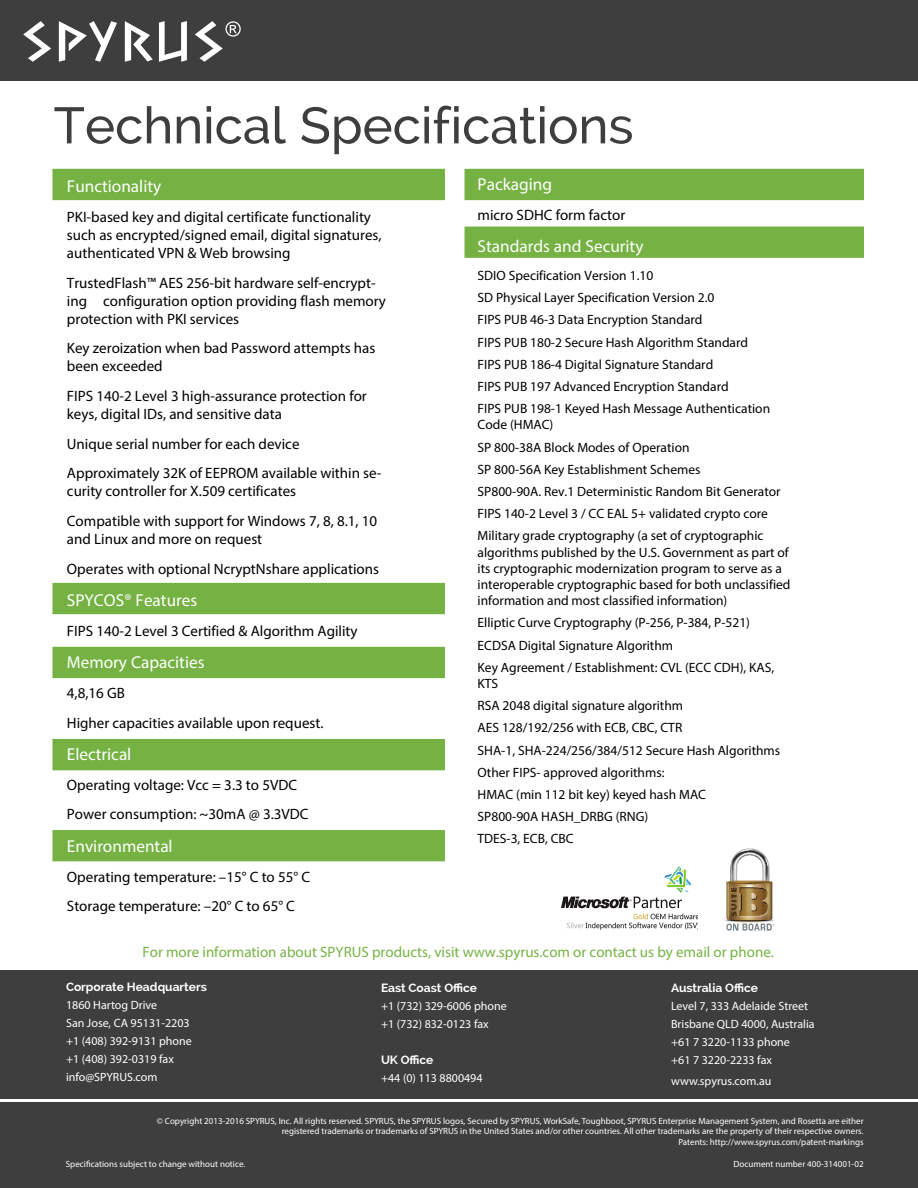
<style>
.page{position:relative;width:918px;height:1188px;background:#fff}
.page>*{position:absolute;margin:0;border:0;box-sizing:border-box;transform-origin:0 0}
.Small_Headers{font:500 51px "Raleway";color:#3e3e3f}
.Small_Headers-2{font:17.25px "Myriad Pro";color:#fff}
.t1{font:15px/18px "Myriad Pro";color:#000}
.Small_Green_Body_Tex{font:15px "Myriad Pro";color:#75b243}
.Small_Headers-3{font:13.5px/16.2px "Myriad Pro";color:#000}
.t2{font:12px "Myriad Pro";color:#fff}
.t3{font:700 12px "Raleway";color:#fff}
.t4{font:9px/10.5px "Myriad Pro";color:#fff;text-align:right}
</style>
<div class="page">
<div style="left:465px;top:227px;width:399px;height:31px;background:#75b243"></div>
<div style="left:0;top:970px;width:918px;height:218px;background:#3e3e3f"></div>
<hr style="left:0;top:1100px;width:918px;height:2px;background:#fff">
<div style="left:0;top:0;width:918px;height:81px;background:#3e3e3f"></div>
<svg style="left:23px;top:21px;width:28px;height:41px"></svg>
<svg style="left:59px;top:21px;width:58px;height:41px"></svg>
<svg style="left:125px;top:21px;width:28px;height:41px"></svg>
<svg style="left:159px;top:21px;width:28px;height:41px"></svg>
<svg style="left:195px;top:21px;width:46px;height:41px"></svg>
<div style="left:52px;top:647px;width:393px;height:31px;background:#75b243"></div>
<div style="left:52px;top:739px;width:393px;height:31px;background:#75b243"></div>
<div style="left:52px;top:830px;width:393px;height:31px;background:#75b243"></div>
<div style="left:52px;top:583px;width:393px;height:31px;background:#75b243"></div>
<div style="left:52px;top:169px;width:393px;height:31px;background:#75b243"></div>
<div style="left:465px;top:169px;width:399px;height:31px;background:#75b243"></div>
<img style="left:724px;top:848px;width:51px;height:83px">
<img style="left:560px;top:866px;width:138px;height:64px">
<p class="Small_Headers" style="left:54px;top:96px;width:582px">Technical Specifications</p>
<p class="Small_Headers-2" style="left:67px;top:176px;width:96px">Functionality</p>
<p class="t1" style="left:67px;top:208px;width:316px">PKI-based key and digital certificate functionality such as encrypted/signed email, digital signatures, authenticated VPN &amp; Web browsing</p>
<p class="t1" style="left:67px;top:273px;width:320px">TrustedFlash™ AES 256-bit hardware self-encrypt&shy;ing configuration option providing flash memory protection with PKI services</p>
<p class="t1" style="left:67px;top:339px;width:310px">Key zeroization when bad Password attempts has been exceeded</p>
<p class="t1" style="left:67px;top:387px;width:301px">FIPS 140-2 Level 3 high-assurance protection for keys, digital IDs, and sensitive data</p>
<p class="t1" style="left:67px;top:434px;width:234px">Unique serial number for each device</p>
<p class="t1" style="left:67px;top:464px;width:316px">Approximately 32K of EEPROM available within se&shy;curity controller for X.509 certificates</p>
<p class="t1" style="left:67px;top:512px;width:312px">Compatible with support for Windows 7, 8, 8.1, 10 and Linux and more on request</p>
<p class="t1" style="left:67px;top:560px;width:314px">Operates with optional NcryptNshare applications</p>
<p class="Small_Headers-2" style="left:67px;top:590px;width:132px">SPYCOS® Features</p>
<p class="t1" style="left:67px;top:622px;width:292px">FIPS 140-2 Level 3 Certified &amp; Algorithm Agility</p>
<p class="Small_Headers-2" style="left:67px;top:652px;width:139px">Memory Capacities</p>
<p class="t1" style="left:67px;top:684px;width:59px">4,8,16 GB</p>
<p class="t1" style="left:67px;top:713px;width:258px">Higher capacities available upon request.</p>
<p class="Small_Headers-2" style="left:67px;top:744px;width:66px">Electrical</p>
<p class="t1" style="left:67px;top:776px;width:232px">Operating voltage: Vcc = 3.3 to 5VDC</p>
<p class="t1" style="left:67px;top:805px;width:243px">Power consumption: ~30mA @ 3.3VDC</p>
<p class="Small_Headers-2" style="left:67px;top:835px;width:107px">Environmental</p>
<p class="t1" style="left:67px;top:867px;width:245px">Operating temperature: –15° C to 55° C</p>
<p class="t1" style="left:67px;top:897px;width:230px">Storage temperature: –20° C to 65° C</p>
<p class="Small_Headers-2" style="left:478px;top:174px;width:76px">Packaging</p>
<p class="t1" style="left:478px;top:205px;width:149px">micro SDHC form factor</p>
<p class="Small_Headers-2" style="left:478px;top:236px;width:167px">Standards and Security</p>
<p class="Small_Headers-3" style="left:478px;top:267px;width:177px">SDIO Specification Version 1.10</p>
<p class="Small_Headers-3" style="left:478px;top:289px;width:238px">SD Physical Layer Specification Version 2.0</p>
<p class="Small_Headers-3" style="left:478px;top:312px;width:227px">FIPS PUB 46-3 Data Encryption Standard</p>
<p class="Small_Headers-3" style="left:478px;top:334px;width:272px">FIPS PUB 180-2 Secure Hash Algorithm Standard</p>
<p class="Small_Headers-3" style="left:478px;top:356px;width:237px">FIPS PUB 186-4 Digital Signature Standard</p>
<p class="Small_Headers-3" style="left:478px;top:378px;width:253px">FIPS PUB 197 Advanced Encryption Standard</p>
<p class="Small_Headers-3" style="left:478px;top:400px;width:294px">FIPS PUB 198-1 Keyed Hash Message Authentication<br>Code (HMAC)</p>
<p class="Small_Headers-3" style="left:478px;top:439px;width:214px">SP 800-38A Block Modes of Operation</p>
<p class="Small_Headers-3" style="left:478px;top:461px;width:224px">SP 800-56A Key Establishment Schemes</p>
<p class="Small_Headers-3" style="left:478px;top:483px;width:305px">SP800-90A. Rev.1 Deterministic Random Bit Generator</p>
<p class="Small_Headers-3" style="left:478px;top:505px;width:292px">FIPS 140-2 Level 3 / CC EAL 5+ validated crypto core</p>
<p class="Small_Headers-3" style="left:478px;top:528px;width:314px">Military grade cryptography (a set of cryptographic algorithms published by the U.S. Government as part of its cryptographic modernization program to serve as a interoperable cryptographic based for both unclassified information and most classified information)</p>
<p class="Small_Headers-3" style="left:478px;top:615px;width:274px">Elliptic Curve Cryptography (P-256, P-384, P-521)</p>
<p class="Small_Headers-3" style="left:478px;top:637px;width:197px">ECDSA Digital Signature Algorithm</p>
<p class="Small_Headers-3" style="left:478px;top:659px;width:298px">Key Agreement / Establishment: CVL (ECC CDH), KAS,<br>KTS</p>
<p class="Small_Headers-3" style="left:478px;top:697px;width:207px">RSA 2048 digital signature algorithm</p>
<p class="Small_Headers-3" style="left:478px;top:720px;width:206px">AES 128/192/256 with ECB, CBC, CTR</p>
<p class="Small_Headers-3" style="left:478px;top:742px;width:304px">SHA-1, SHA-224/256/384/512 Secure Hash Algorithms</p>
<p class="Small_Headers-3" style="left:478px;top:764px;width:188px">Other FIPS- approved algorithms:</p>
<p class="Small_Headers-3" style="left:478px;top:786px;width:230px">HMAC (min 112 bit key) keyed hash MAC</p>
<p class="Small_Headers-3" style="left:478px;top:808px;width:172px">SP800-90A HASH_DRBG (RNG)</p>
<p class="Small_Headers-3" style="left:478px;top:831px;width:98px">TDES-3, ECB, CBC</p>
<p class="Small_Green_Body_Tex" style="left:143px;top:942px;width:633px">For more information about SPYRUS products, visit www.spyrus.com or contact us by email or phone.</p>
<p class="t3" style="left:66px;top:979px;width:142px">Corporate Headquarters</p>
<p class="t2" style="left:66px;top:997px;width:93px">1860 Hartog Drive</p>
<p class="t2" style="left:66px;top:1015px;width:125px">San Jose, CA 95131-2203</p>
<p class="t2" style="left:66px;top:1033px;width:127px">+1 (408) 392-9131 phone</p>
<p class="t2" style="left:66px;top:1051px;width:109px">+1 (408) 392-0319 fax</p>
<p class="t2" style="left:66px;top:1069px;width:93px">info@SPYRUS.com</p>
<p class="t3" style="left:381px;top:981px;width:98px">East Coast Office</p>
<p class="t2" style="left:381px;top:999px;width:127px">+1 (732) 329-6006 phone</p>
<p class="t2" style="left:381px;top:1017px;width:109px">+1 (732) 832-0123 fax</p>
<p class="t3" style="left:381px;top:1053px;width:54px">UK Office</p>
<p class="t2" style="left:381px;top:1071px;width:103px">+44 (0) 113 8800494</p>
<p class="t3" style="left:671px;top:981px;width:89px">Australia Office</p>
<p class="t2" style="left:671px;top:999px;width:139px">Level 7, 333 Adelaide Street</p>
<p class="t2" style="left:671px;top:1017px;width:145px">Brisbane QLD 4000, Australia</p>
<p class="t2" style="left:671px;top:1035px;width:120px">+61 7 3220-1133 phone</p>
<p class="t2" style="left:671px;top:1053px;width:103px">+61 7 3220-2233 fax</p>
<p class="t2" style="left:671px;top:1073px;width:102px">www.spyrus.com.au</p>
<p class="t4" style="left:157px;top:1115px;width:708px">© Copyright 2013-2016 SPYRUS, Inc. All rights reserved. SPYRUS, the SPYRUS logos, Secured by SPYRUS, WorkSafe, Toughboot, SPYRUS Enterprise Management System, and Rosetta are either registered trademarks or trademarks of SPYRUS in the United States and/or other countries. All other trademarks are the property of their respective owners.<br>Patents: http://www.spyrus.com/patent-markings</p>
<p class="t4" style="left:734px;top:1159px;width:132px">Document number 400-314001-02</p>
<p class="t4" style="left:66px;top:1159px;width:181px">Specifications subject to change without notice.</p>
</div>
